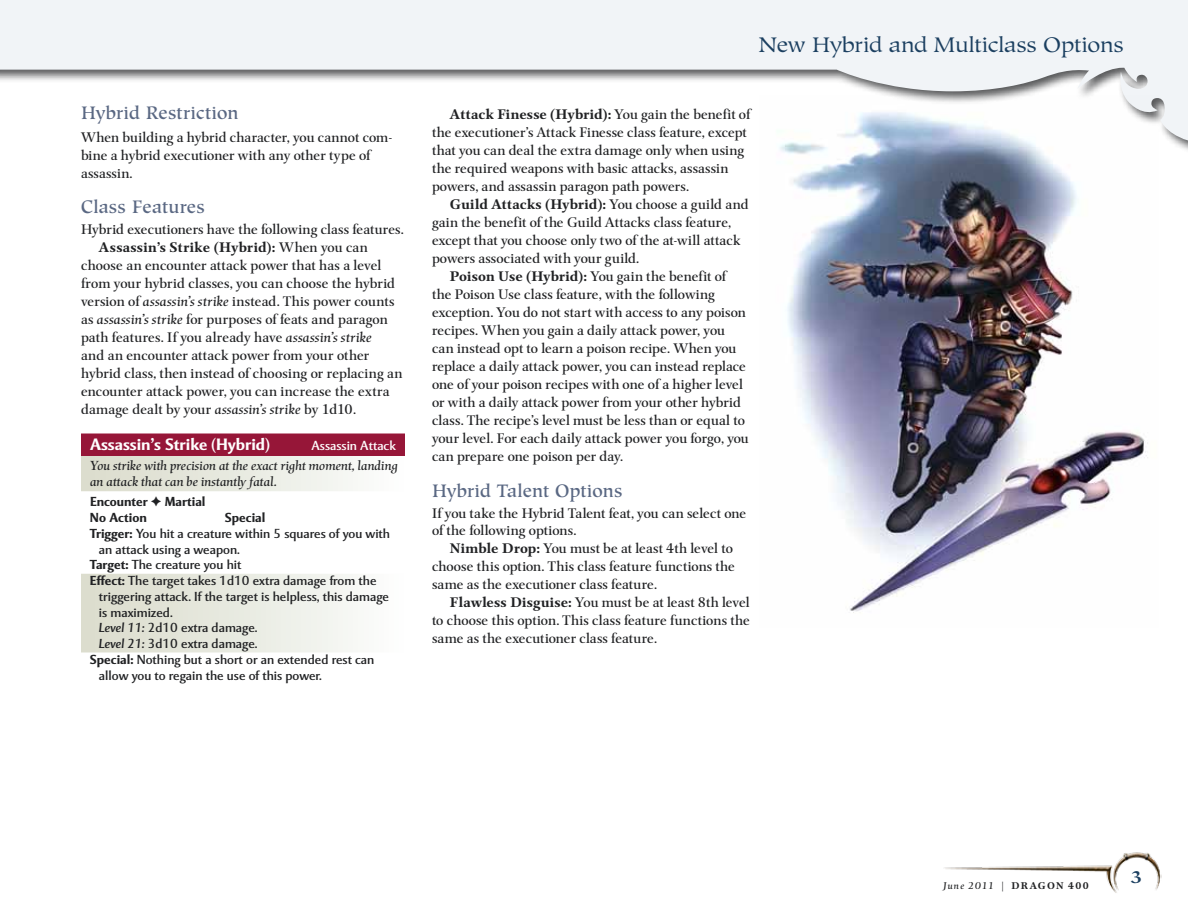
<style>
.page{position:relative;width:1188px;height:918px;background:#fff}
.page>*{position:absolute;margin:0;border:0;box-sizing:border-box;transform-origin:0 0}
.t1{font:21px "Hiroshige Std";letter-spacing:-.015em;color:#1b3f60;scale:1.1 1}
.t2{font:500 18px "Hiroshige Std";letter-spacing:.005em;color:#5a6883}
.t3{font:700 18px "Hiroshige Std";color:#1b3f60;scale:1.1 1}
.t4{font:700 16.5px "Mentor Sans Std";color:#fff}
.t5{font:13.8px/18px "Mentor Std";color:#202123}
.t6{font:700 13.8px "Mentor Std";letter-spacing:.02em;color:#202123}
.t7{font:13.2px "Mentor Sans Std";color:#202123}
.t8{font:italic 13.2px/15.8px "Mentor Std";letter-spacing:.01em;color:#202123}
.t9{font:700 13.2px/15.8px "Mentor Sans Std";color:#202123}
.t10{font:13.2px "Mentor Sans Std";color:#fff}
.t11{font:700 9.75px "Mentor Std";letter-spacing:.14em;color:#202123}
.s1{font-weight:400}
.s2{font-style:italic}
.s3{font-weight:700}
.s4{font-weight:400;font-style:italic}
</style>
<div class="page">
<svg style="left:0;top:0;width:1188px;height:141px;fill:#f1f4f7"></svg>
<img style="left:944px;top:852px;width:218px;height:41px">
<img style="left:760px;top:95px;width:399px;height:518px">
<div style="left:81px;top:434px;width:324px;height:22px;background:#961638"></div>
<div style="left:81px;top:456px;width:324px;height:35px;background:linear-gradient(to right,#d9dbca,#fbfdfc)"></div>
<div style="left:81px;top:574px;width:324px;height:47px;background:linear-gradient(to right,#d9dbca,#fbfdfc)"></div>
<div style="left:81px;top:620px;width:324px;height:17px;background:linear-gradient(to right,#d9dbca,#fbfdfc)"></div>
<div style="left:81px;top:636px;width:324px;height:16px;background:linear-gradient(to right,#d9dbca,#fbfdfc)"></div>
<h2 class="t2" style="left:81px;top:102px;width:159px">Hybrid Restriction</h2>
<p class="t5" style="left:81px;top:128px;width:313px">When building a hybrid character, you cannot com&shy;bine a hybrid executioner with any other type of assassin.</p>
<h2 class="t2" style="left:81px;top:196px;width:125px">Class Features</h2>
<p class="t5" style="left:81px;top:220px;width:324px">Hybrid executioners have the following class features.</p>
<p class="t6" style="left:99px;top:238px;width:270px">Assassin’s Strike (Hybrid): <span class="s1">When you can</span></p>
<p class="t5" style="left:81px;top:256px;width:302px">choose an encounter attack power that has a level</p>
<p class="t5" style="left:81px;top:274px;width:316px">from your hybrid classes, you can choose the hybrid</p>
<p class="t5" style="left:81px;top:292px;width:315px">version of <span class="s2">assassin’s strike</span> instead. This power counts</p>
<p class="t5" style="left:81px;top:310px;width:308px">as <span class="s2">assassin’s strike</span> for purposes of feats and paragon</p>
<p class="t5" style="left:81px;top:328px;width:292px">path features. If you already have <span class="s2">assassin’s strike</span></p>
<p class="t5" style="left:81px;top:346px;width:290px">and an encounter attack power from your other</p>
<p class="t5" style="left:81px;top:364px;width:323px">hybrid class<span class="s2">,</span> then instead of choosing or replacing an</p>
<p class="t5" style="left:81px;top:382px;width:310px">encounter attack power, you can increase the extra</p>
<p class="t5" style="left:81px;top:400px;width:277px">damage dealt by your <span class="s2">assassin’s strike</span> by 1d10.</p>
<p class="t4" style="left:90px;top:434px;width:181px">Assassin’s Strike (Hybrid)</p>
<p class="t10" style="left:311px;top:437px;width:86px">Assassin Attack</p>
<p class="t8" style="left:90px;top:458px;width:309px">You strike with precision at the exact right moment, landing an attack that can be instantly fatal.</p>
<p class="t9" style="left:90px;top:494px;width:117px">Encounter ✦ Martial<br>No Action</p>
<p class="t9" style="left:225px;top:510px;width:42px">Special</p>
<p class="t7" style="left:90px;top:525px;width:302px"><span class="s3">Trigger:</span> You hit a creature within 5 squares of you with</p>
<p class="t7" style="left:99px;top:541px;width:143px">an attack using a weapon.</p>
<p class="t7" style="left:90px;top:556px;width:153px"><span class="s3">Target:</span> The creature you hit</p>
<p class="t7" style="left:90px;top:572px;width:288px"><span class="s3">Effect:</span> The target takes 1d10 extra damage from the</p>
<p class="t7" style="left:99px;top:588px;width:292px">triggering attack. If the target is helpless, this damage</p>
<p class="t7" style="left:99px;top:604px;width:75px">is maximized.</p>
<p class="t7" style="left:99px;top:619px;width:160px"><span class="s2">Level 11:</span> 2d10 extra damage.</p>
<p class="t7" style="left:99px;top:635px;width:160px"><span class="s2">Level 21:</span> 3d10 extra damage.</p>
<p class="t7" style="left:90px;top:651px;width:286px"><span class="s3">Special:</span> Nothing but a short or an extended rest can</p>
<p class="t7" style="left:99px;top:667px;width:224px">allow you to regain the use of this power.</p>
<h1 class="t1" style="left:759px;top:32px;width:334px">New Hybrid and Multiclass Options</h1>
<p class="t5" style="left:432px;top:105px;width:320px;text-indent:18px"><span class="s3">Attack Finesse (Hybrid):</span> You gain the benefit of the executioner’s Attack Finesse class feature, except that you can deal the extra damage only when using the required weapons with basic attacks, assassin powers, and assassin paragon path powers.</p>
<p class="t6" style="left:450px;top:195px;width:300px">Guild Attacks (Hybrid): <span class="s1">You choose a guild and</span></p>
<p class="t5" style="left:432px;top:213px;width:301px">gain the benefit of the Guild Attacks class feature,</p>
<p class="t5" style="left:432px;top:231px;width:310px">except that you choose only two of the at-will attack</p>
<p class="t5" style="left:432px;top:249px;width:209px">powers associated with your guild<span class="s2">.</span></p>
<p class="t5" style="left:450px;top:267px;width:278px"><span class="s3">Poison Use (Hybrid):</span> You gain the benefit of</p>
<p class="t5" style="left:432px;top:285px;width:284px">the Poison Use class feature, with the following</p>
<p class="t5" style="left:432px;top:303px;width:315px">exception. You do not start with access to any poison</p>
<p class="t5" style="left:432px;top:321px;width:295px">recipes. When you gain a daily attack power, you</p>
<p class="t5" style="left:432px;top:339px;width:306px">can instead opt to learn a poison recipe. When you</p>
<p class="t5" style="left:432px;top:357px;width:316px">replace a daily attack power, you can instead replace</p>
<p class="t5" style="left:432px;top:375px;width:312px">one of your poison recipes with one of a higher level</p>
<p class="t5" style="left:432px;top:393px;width:310px">or with a daily attack power from your other hybrid</p>
<p class="t5" style="left:432px;top:411px;width:314px">class. The recipe’s level must be less than or equal to</p>
<p class="t5" style="left:432px;top:429px;width:318px">your level. For each daily attack power you forgo, you</p>
<p class="t5" style="left:432px;top:447px;width:193px">can prepare one poison per day.</p>
<h2 class="t2" style="left:432px;top:479px;width:192px">Hybrid Talent Options</h2>
<p class="t5" style="left:432px;top:503px;width:316px">If you take the Hybrid Talent feat, you can select one of the following options.</p>
<p class="t5" style="left:432px;top:539px;width:305px;text-indent:18px"><span class="s3">Nimble Drop:</span> You must be at least 4th level to choose this option. This class feature functions the same as the executioner class feature.</p>
<p class="t5" style="left:432px;top:593px;width:319px;text-align:justify;text-indent:18px"><span class="s3">Flawless Disguise:</span> You must be at least 8th level to choose this option. This class feature functions the same as the executioner class feature.</p>
<p class="t11" style="left:944px;top:879px;width:147px"><span class="s4">June 2011</span> <span class="s1">|</span> DRAGON 400</p>
<h2 class="t3" style="left:1130px;top:866px;width:13px">3</h2>
</div>
